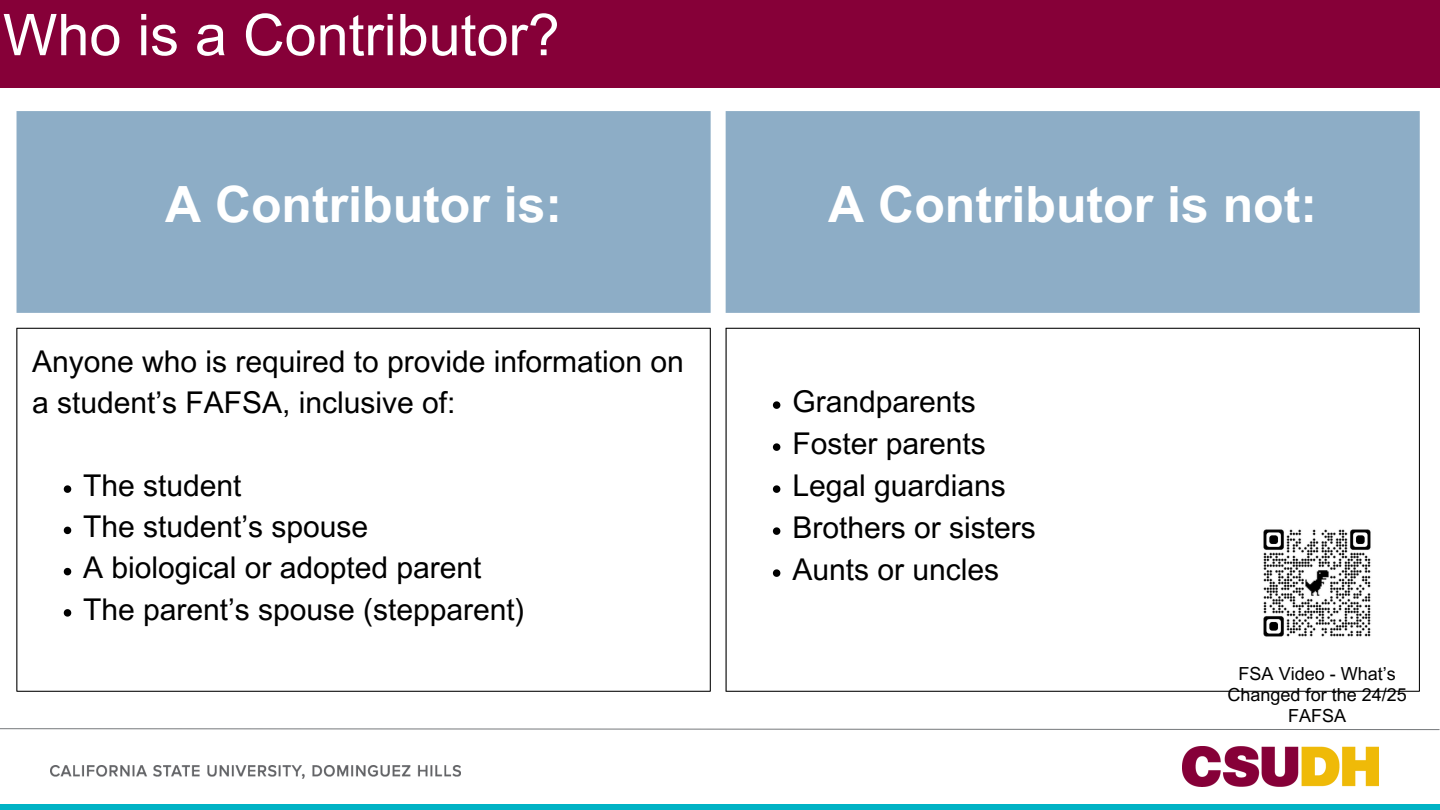
<style>
.page{position:relative;width:1440px;height:810px;background:#fff}
.page>*{position:absolute;margin:0;border:0;box-sizing:border-box;transform-origin:0 0}
.t1{font:57.6px "Arial MT Pro";color:#fff}
.t2{font:54px "Arial MT Pro";color:#fff}
.t3{font:700 50px "Arial MT Pro";color:#fff}
.t4{font:30px/41.2px "Arial MT Pro";color:#000}
.t5{font:18px/21px "Arial MT Pro";color:#000;text-align:center}
</style>
<div class="page">
<svg style="left:0;top:728px;width:1440px;height:2px;background:#b9bbbc"></svg>
<div style="left:0;top:804px;width:1440px;height:6px;background:#00b3c5"></div>
<img style="left:1183px;top:746px;width:196px;height:41px">
<img style="left:50px;top:765px;width:411px;height:13px">
<div style="left:0;top:0;width:1440px;height:88px;background:#860038"></div>
<div style="left:17px;top:111px;width:1403px;height:202px;background:#8dadc6"></div>
<svg style="left:18px;top:328px;width:1401px;height:364px"></svg>
<svg style="left:64px;top:485px;width:7px;height:8px"></svg>
<svg style="left:64px;top:527px;width:7px;height:7px"></svg>
<svg style="left:64px;top:568px;width:7px;height:7px"></svg>
<svg style="left:64px;top:609px;width:7px;height:8px"></svg>
<svg style="left:773px;top:401px;width:7px;height:8px"></svg>
<svg style="left:773px;top:443px;width:7px;height:8px"></svg>
<svg style="left:773px;top:485px;width:7px;height:8px"></svg>
<svg style="left:773px;top:527px;width:7px;height:8px"></svg>
<svg style="left:773px;top:569px;width:7px;height:8px"></svg>
<hr style="left:17px;top:329px;width:1px;height:362px;background:#000">
<hr style="left:710px;top:329px;width:1px;height:362px;background:#000">
<hr style="left:17px;top:328px;width:694px;height:1px;background:#000">
<hr style="left:17px;top:691px;width:694px;height:1px;background:#000">
<hr style="left:726px;top:329px;width:1px;height:362px;background:#000">
<hr style="left:1419px;top:329px;width:1px;height:362px;background:#000">
<hr style="left:726px;top:328px;width:694px;height:1px;background:#000">
<hr style="left:726px;top:691px;width:694px;height:1px;background:#000">
<img style="left:1253px;top:518px;width:129px;height:129px">
<p class="t1" style="left:3px;top:13px;width:558px">Who is a Contributor?</p>
<p class="t2" style="left:122px;top:46px;width:595px">SUBTITLE GOES HERE</p>
<p class="t3" style="left:165px;top:186px;width:399px">A Contributor is:</p>
<p class="t3" style="left:828px;top:186px;width:490px">A Contributor is not:</p>
<p class="t4" style="left:32px;top:345px;width:653px">Anyone who is required to provide information on a student’s FAFSA, inclusive of:</p>
<p class="t4" style="left:83px;top:468px;width:160px">The student</p>
<p class="t4" style="left:83px;top:510px;width:287px">The student’s spouse</p>
<p class="t4" style="left:83px;top:551px;width:400px">A biological or adopted parent</p>
<p class="t4" style="left:83px;top:592px;width:443px">The parent’s spouse (stepparent)</p>
<p class="t4" style="left:792px;top:384px;width:185px">Grandparents</p>
<p class="t4" style="left:792px;top:426px;width:195px">Foster parents</p>
<p class="t4" style="left:792px;top:468px;width:215px">Legal guardians</p>
<p class="t4" style="left:792px;top:510px;width:245px">Brothers or sisters</p>
<p class="t4" style="left:792px;top:552px;width:208px">Aunts or uncles</p>
<p class="t5" style="left:1228px;top:665px;width:181px">FSA Video - What’s<br>Changed for the 24/25<br>FAFSA</p>
</div>
